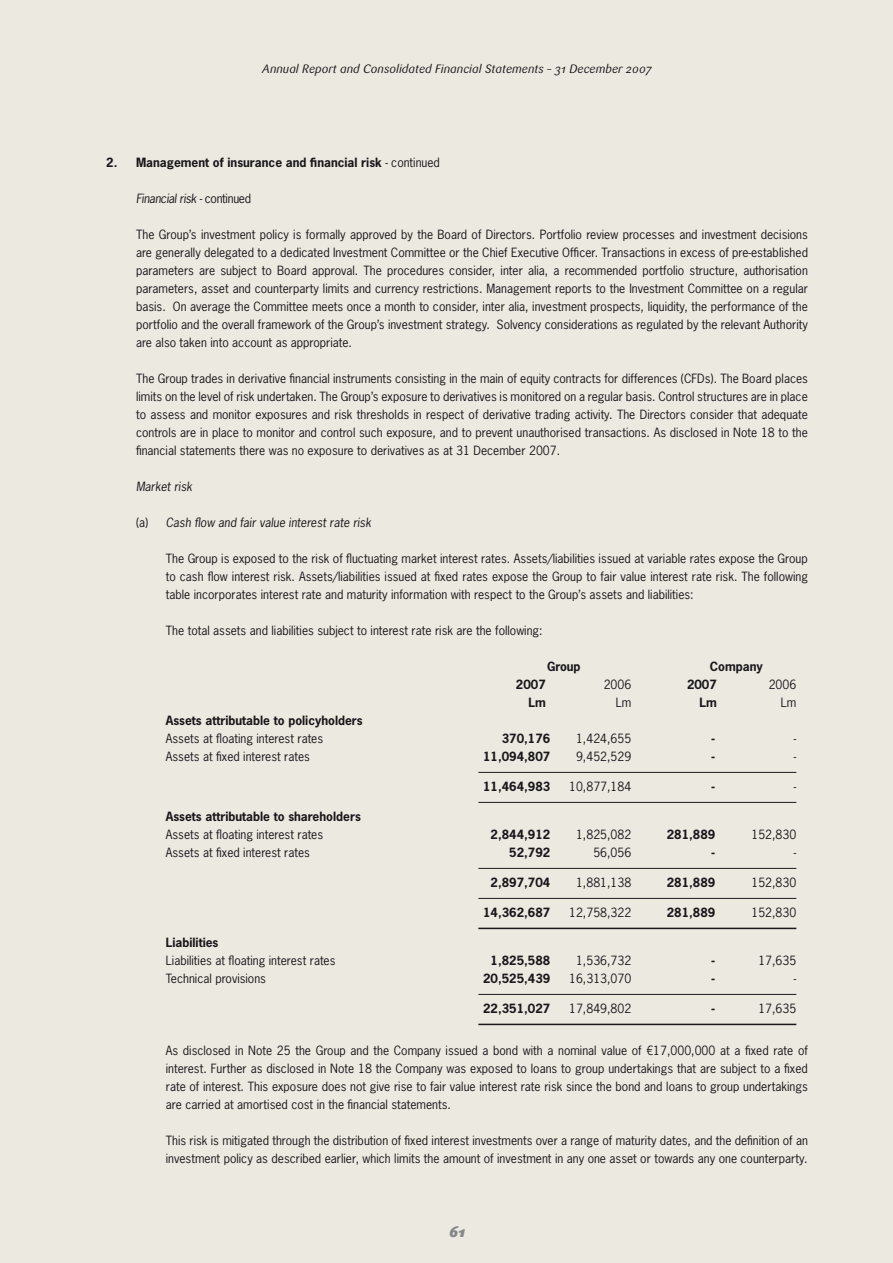
<style>
.page{position:relative;width:893px;height:1263px;background:#ece9e1}
.page>*{position:absolute;margin:0;border:0;box-sizing:border-box;transform-origin:0 0}
.t1{font:italic 900 15px "Sari";color:#878889}
.t2{font:12px/18px "M News Gothic Std";color:#1a171b;text-align:justify}
.t3{font:700 12px/18px "M News Gothic Std";color:#1a171b}
.t4{font:italic 12px "Sari";color:#1a171b}
.t5{font:italic 12px "M News Gothic Std";color:#1a171b}
.t6{font:italic 12px "M News Gothic Std";letter-spacing:-.025em;color:#1a171b}
.s1{font-weight:400}
.s2{font-style:normal}
.s3{font-weight:700}
</style>
<div class="page">
<hr style="left:478px;top:772px;width:318px;height:1px;background:#1a171b">
<hr style="left:478px;top:802px;width:318px;height:1px;background:#1a171b">
<hr style="left:478px;top:868px;width:318px;height:1px;background:#1a171b">
<hr style="left:478px;top:898px;width:318px;height:1px;background:#1a171b">
<hr style="left:478px;top:928px;width:318px;height:1px;background:#1a171b">
<hr style="left:478px;top:994px;width:318px;height:1px;background:#1a171b">
<hr style="left:478px;top:1024px;width:318px;height:1px;background:#1a171b">
<p class="t4" style="left:262px;top:62px;width:391px">Annual Report and Consolidated Financial Statements – 31 December 2007</p>
<p class="t3" style="left:106px;top:153px;width:335px">2. Management of insurance and financial risk <span class="s1">- continued</span></p>
<p class="t6" style="left:136px;top:190px;width:117px">Financial risk - <span class="s2">continued</span></p>
<p class="t2" style="left:136px;top:225px;width:673px">The Group’s investment policy is formally approved by the Board of Directors. Portfolio review processes and investment decisions are generally delegated to a dedicated Investment Committee or the Chief Executive Officer. Transactions in excess of pre-established parameters are subject to Board approval. The procedures consider, inter alia, a recommended portfolio structure, authorisation parameters, asset and counterparty limits and currency restrictions. Management reports to the Investment Committee on a regular basis. On average the Committee meets once a month to consider, inter alia, investment prospects, liquidity, the performance of the portfolio and the overall framework of the Group’s investment strategy. Solvency considerations as regulated by the relevant Authority are also taken into account as appropriate.</p>
<p class="t2" style="left:136px;top:369px;width:673px">The Group trades in derivative financial instruments consisting in the main of equity contracts for differences (CFDs). The Board places limits on the level of risk undertaken. The Group’s exposure to derivatives is monitored on a regular basis. Control structures are in place to assess and monitor exposures and risk thresholds in respect of derivative trading activity. The Directors consider that adequate controls are in place to monitor and control such exposure, and to prevent unauthorised transactions. As disclosed in Note 18 to the financial statements there was no exposure to derivatives as at 31 December 2007.</p>
<p class="t5" style="left:136px;top:478px;width:58px">Market risk</p>
<p class="t5" style="left:136px;top:514px;width:237px"><span class="s2">(a)</span> Cash flow and fair value interest rate risk</p>
<p class="t2" style="left:166px;top:549px;width:644px">The Group is exposed to the risk of fluctuating market interest rates. Assets/liabilities issued at variable rates expose the Group to cash flow interest risk. Assets/liabilities issued at fixed rates expose the Group to fair value interest rate risk. The following table incorporates interest rate and maturity information with respect to the Group’s assets and liabilities:</p>
<p class="t2" style="left:166px;top:621px;width:378px">The total assets and liabilities subject to interest rate risk are the following:</p>
<p class="t3" style="left:547px;top:657px;width:35px">Group</p>
<p class="t3" style="left:710px;top:657px;width:54px">Company</p>
<p class="t3" style="left:516px;top:675px;width:31px">2007</p>
<p class="t2" style="left:604px;top:675px;width:29px">2006</p>
<p class="t3" style="left:687px;top:675px;width:31px">2007</p>
<p class="t2" style="left:769px;top:675px;width:29px">2006</p>
<p class="t3" style="left:528px;top:693px;width:19px">Lm</p>
<p class="t2" style="left:616px;top:693px;width:17px">Lm</p>
<p class="t3" style="left:699px;top:693px;width:19px">Lm</p>
<p class="t2" style="left:781px;top:693px;width:17px">Lm</p>
<p class="t3" style="left:166px;top:711px;width:198px">Assets attributable to policyholders<br><span class="s1">Assets at floating interest rates</span></p>
<p class="t3" style="left:502px;top:729px;width:50px">370,176</p>
<p class="t2" style="left:576px;top:729px;width:57px">1,424,655</p>
<p class="t3" style="left:711px;top:729px;width:6px">-</p>
<p class="t2" style="left:794px;top:729px;width:4px">-</p>
<p class="t2" style="left:166px;top:747px;width:146px">Assets at fixed interest rates</p>
<p class="t3" style="left:483px;top:747px;width:69px">11,094,807</p>
<p class="t2" style="left:576px;top:747px;width:57px">9,452,529</p>
<p class="t3" style="left:711px;top:747px;width:6px">-</p>
<p class="t2" style="left:794px;top:747px;width:4px">-</p>
<p class="t3" style="left:483px;top:777px;width:69px">11,464,983</p>
<p class="t2" style="left:569px;top:777px;width:64px">10,877,184</p>
<p class="t3" style="left:711px;top:777px;width:6px">-</p>
<p class="t2" style="left:794px;top:777px;width:4px">-</p>
<p class="t3" style="left:166px;top:807px;width:196px">Assets attributable to shareholders<br><span class="s1">Assets at floating interest rates</span></p>
<p class="t3" style="left:491px;top:825px;width:61px">2,844,912</p>
<p class="t2" style="left:576px;top:825px;width:57px">1,825,082</p>
<p class="t3" style="left:667px;top:825px;width:50px">281,889</p>
<p class="t2" style="left:751px;top:825px;width:46px">152,830</p>
<p class="t2" style="left:166px;top:843px;width:146px">Assets at fixed interest rates</p>
<p class="t3" style="left:509px;top:843px;width:43px">52,792</p>
<p class="t2" style="left:593px;top:843px;width:40px">56,056</p>
<p class="t3" style="left:711px;top:843px;width:6px">-</p>
<p class="t2" style="left:794px;top:843px;width:4px">-</p>
<p class="t3" style="left:491px;top:873px;width:61px">2,897,704</p>
<p class="t2" style="left:576px;top:873px;width:57px">1,881,138</p>
<p class="t3" style="left:667px;top:873px;width:50px">281,889</p>
<p class="t2" style="left:751px;top:873px;width:46px">152,830</p>
<p class="t3" style="left:483px;top:903px;width:69px">14,362,687</p>
<p class="t2" style="left:569px;top:903px;width:64px">12,758,322</p>
<p class="t3" style="left:667px;top:903px;width:50px">281,889</p>
<p class="t2" style="left:751px;top:903px;width:46px">152,830</p>
<p class="t2" style="left:166px;top:933px;width:171px"><span class="s3">Liabilities<br></span>Liabilities at floating interest rates</p>
<p class="t3" style="left:491px;top:951px;width:61px">1,825,588</p>
<p class="t2" style="left:576px;top:951px;width:57px">1,536,732</p>
<p class="t3" style="left:711px;top:951px;width:6px">-</p>
<p class="t2" style="left:758px;top:951px;width:40px">17,635</p>
<p class="t2" style="left:166px;top:969px;width:102px">Technical provisions</p>
<p class="t3" style="left:483px;top:969px;width:69px">20,525,439</p>
<p class="t2" style="left:569px;top:969px;width:64px">16,313,070</p>
<p class="t3" style="left:711px;top:969px;width:6px">-</p>
<p class="t2" style="left:794px;top:969px;width:4px">-</p>
<p class="t3" style="left:483px;top:999px;width:69px">22,351,027</p>
<p class="t2" style="left:569px;top:999px;width:64px">17,849,802</p>
<p class="t3" style="left:711px;top:999px;width:6px">-</p>
<p class="t2" style="left:758px;top:999px;width:40px">17,635</p>
<p class="t2" style="left:166px;top:1041px;width:644px">As disclosed in Note 25 the Group and the Company issued a bond with a nominal value of €17,000,000 at a fixed rate of interest. Further as disclosed in Note 18 the Company was exposed to loans to group undertakings that are subject to a fixed rate of interest. This exposure does not give rise to fair value interest rate risk since the bond and loans to group undertakings are carried at amortised cost in the financial statements.</p>
<p class="t2" style="left:166px;top:1131px;width:644px">This risk is mitigated through the distribution of fixed interest investments over a range of maturity dates, and the definition of an investment policy as described earlier, which limits the amount of investment in any one asset or towards any one counterparty.</p>
<p class="t1" style="left:449px;top:1222px;width:17px">61</p>
</div>
